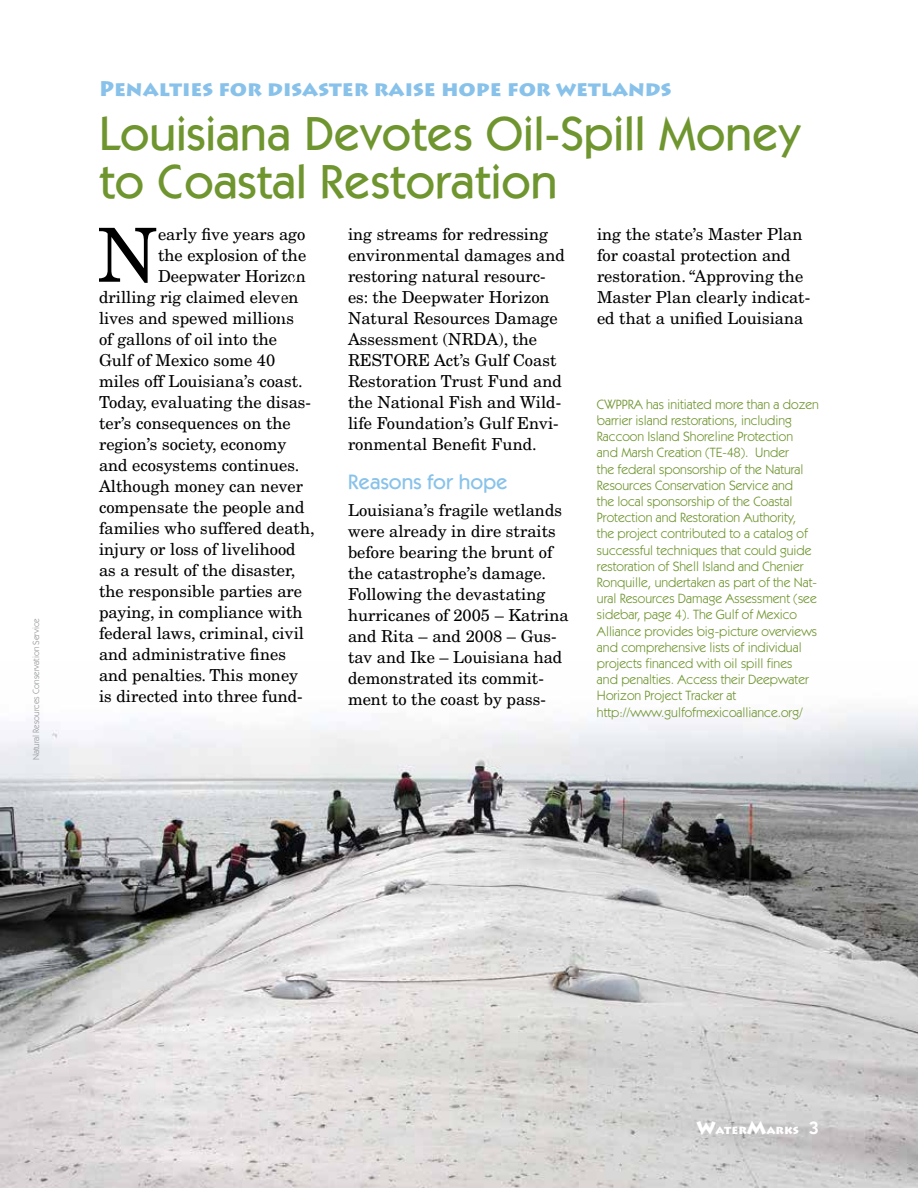
<style>
.page{position:relative;width:918px;height:1188px;background:#fff}
.page>*{position:absolute;margin:0;border:0;box-sizing:border-box;transform-origin:0 0}
.t1{font:74.7px "New Century Schlbk LT Std";color:#000}
.t2{font:500 48px/48px "ITC Kabel Std";color:#6f952f}
.t3{font:900 21px "Lithos Pro";color:#88c2ea}
.t4{font:500 21px "ITC Kabel Std";color:#88c2ea}
.t5{font:16.5px/21px "New Century Schlbk LT Std";color:#000}
.t6{font:13.5px/16.2px "ITC Kabel Std";color:#6f952f}
.t7{font:900 12px "Lithos Pro";color:#fff}
.t8{font:9px "ITC Kabel Std";color:#939598}
.s1{font-size:18px}
.s2{font-family:"ITC Kabel Std";font-weight:600;font-size:18px}
</style>
<div class="page">
<img style="left:0;top:711px;width:918px;height:477px">
<div style="left:277px;top:344px;width:8px;height:7px;border:2px solid #fff;border-radius:50%"></div>
<p class="t8" style="left:31px;top:760px;width:144px;rotate:-90deg">Natural Resources Conservation Service</p>
<p class="t3" style="left:99px;top:76px;width:574px">Penalties for disaster raise hope for wetlands</p>
<h2 class="t2" style="left:99px;top:109px;width:703px">Louisiana Devotes Oil-Spill Money to Coastal Restoration</h2>
<h1 class="t1" style="left:97px;top:210px;width:62px">N</h1>
<p class="t5" style="left:158px;top:223px;width:149px">early five years ago</p>
<p class="t5" style="left:348px;top:223px;width:218px">ing streams for redressing environmental damages and restoring natural resourc&shy;es: the Deepwater Horizon<br>Natural Resources Damage<br>Assessment (NRDA), the<br>RESTORE Act’s Gulf Coast<br>Restoration Trust Fund and the National Fish and Wild&shy;life Foundation’s Gulf Envi&shy;ronmental Benefit Fund.</p>
<p class="t4" style="left:348px;top:470px;width:161px">Reasons for hope</p>
<p class="t5" style="left:348px;top:499px;width:222px">Louisiana’s fragile wetlands were already in dire straits before bearing the brunt of the catastrophe’s damage.<br>Following the devastating hurricanes of 2005 – Katrina and Rita – and 2008 – Gus&shy;tav and Ike – Louisiana had demonstrated its commit&shy;ment to the coast by pass-</p>
<p class="t5" style="left:597px;top:223px;width:215px">ing the state’s Master Plan for coastal protection and restoration. “Approving the<br>Master Plan clearly indicat&shy;ed that a unified Louisiana</p>
<p class="t5" style="left:158px;top:244px;width:150px">the explosion of the</p>
<p class="t5" style="left:158px;top:265px;width:149px">Deepwater Horizon</p>
<p class="t5" style="left:99px;top:286px;width:201px">drilling rig claimed eleven</p>
<p class="t5" style="left:99px;top:307px;width:196px">lives and spewed millions</p>
<p class="t5" style="left:99px;top:328px;width:180px">of gallons of oil into the</p>
<p class="t5" style="left:99px;top:349px;width:178px">Gulf of Mexico some 40</p>
<p class="t5" style="left:99px;top:370px;width:205px">miles off Louisiana’s coast.</p>
<p class="t5" style="left:99px;top:391px;width:214px">Today, evaluating the disas-</p>
<p class="t5" style="left:99px;top:412px;width:193px">ter’s consequences on the</p>
<p class="t5" style="left:99px;top:433px;width:189px">region’s society, economy</p>
<p class="t5" style="left:99px;top:454px;width:202px">and ecosystems continues.</p>
<p class="t5" style="left:99px;top:475px;width:206px">Although money can never</p>
<p class="t5" style="left:99px;top:496px;width:207px">compensate the people and</p>
<p class="t5" style="left:99px;top:517px;width:217px">families who suffered death,</p>
<p class="t5" style="left:99px;top:538px;width:198px">injury or loss of livelihood</p>
<p class="t5" style="left:99px;top:559px;width:198px">as a result of the disaster,</p>
<p class="t5" style="left:99px;top:580px;width:205px">the responsible parties are</p>
<p class="t5" style="left:99px;top:601px;width:205px">paying, in compliance with</p>
<p class="t5" style="left:99px;top:622px;width:207px">federal laws, criminal, civil</p>
<p class="t5" style="left:99px;top:643px;width:189px">and administrative fines</p>
<p class="t5" style="left:99px;top:664px;width:201px">and penalties. This money</p>
<p class="t5" style="left:99px;top:685px;width:205px">is directed into three fund-</p>
<p class="t6" style="left:597px;top:396px;width:223px">CWPPRA has initiated more than a dozen barrier island restorations, including Raccoon Island Shoreline Protection<br>and Marsh Creation (TE-48). Under<br>the federal sponsorship of the Natural Resources Conservation Service and<br>the local sponsorship of the Coastal Protection and Restoration Authority,<br>the project contributed to a catalog of successful techniques that could guide restoration of Shell Island and Chenier Ronquille, undertaken as part of the Nat&shy;ural Resources Damage Assessment (see sidebar, page 4). The Gulf of Mexico Alliance provides big-picture overviews and comprehensive lists of individual projects financed with oil spill fines<br>and penalties. Access their Deepwater Horizon Project Tracker at http://www.gulfofmexicoalliance.org/</p>
<p class="t7" style="left:696px;top:1123px;width:124px"><span class="s1">W</span>ater<span class="s1">M</span>arks <span class="s2">3</span></p>
</div>
